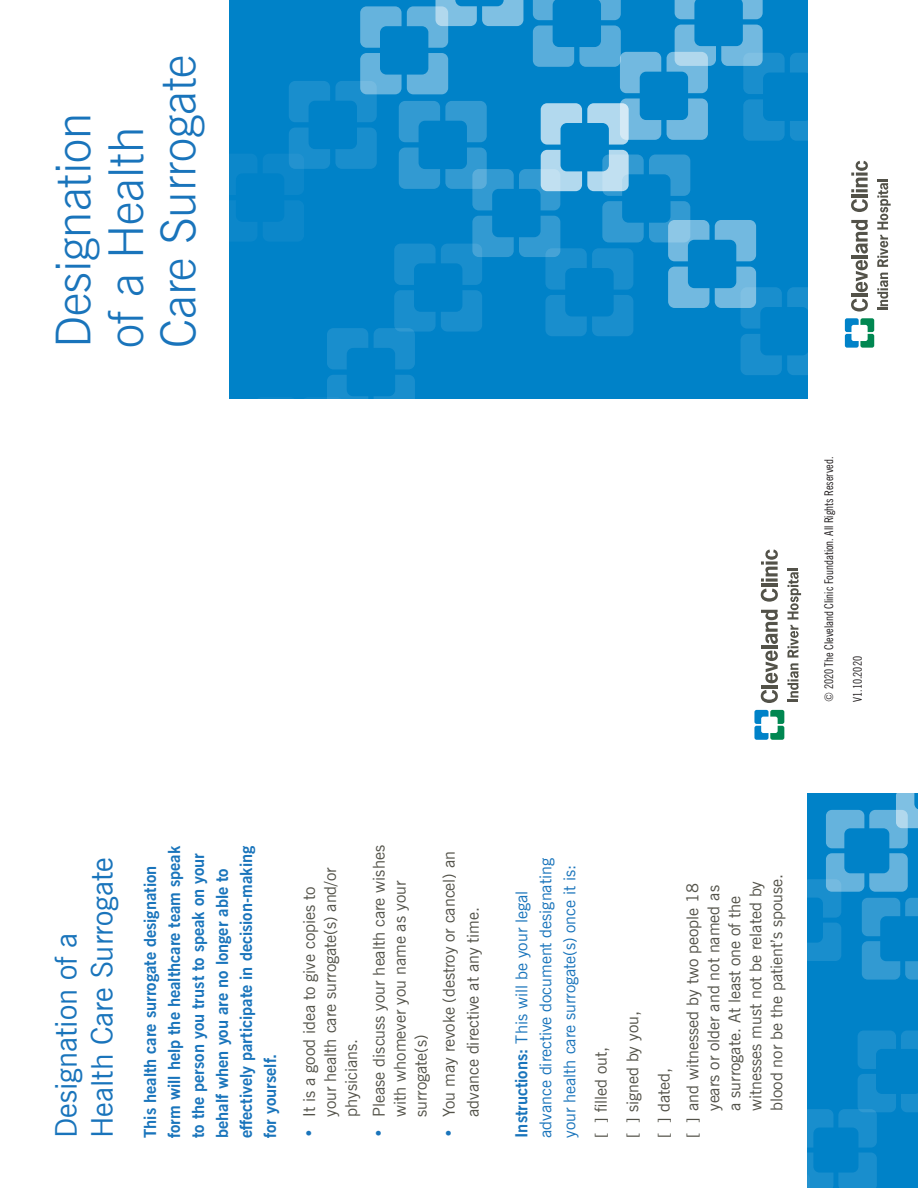
<style>
.page{position:relative;width:918px;height:1188px;background:#fff}
.page>*{position:absolute;margin:0;border:0;box-sizing:border-box;transform-origin:0 0}
.t1{font:300 48px/52.5px "News Gothic BT";color:#1974bb}
.t2{font:30px/36px "News Gothic BT";color:#1974bb}
.t3{font:16.5px/21px "News Gothic BT";color:#535249}
.t4{font:700 16.5px/24px "News Gothic BT";color:#1974bb}
.t5{font:16.5px/24px "News Gothic BT";color:#1974bb}
.t6{font:condensed 12px "News Gothic BT";color:#231f20}
.s1{color:#1974bb}
.s2{font-weight:700}
</style>
<div class="page">
<svg style="left:229px;top:0;width:579px;height:398px;background:#148bcc"></svg>
<div style="left:808px;top:794px;width:110px;height:394px;background:#0082c8"></div>
<svg style="left:808px;top:1031px;width:110px;height:157px"></svg>
<svg style="left:808px;top:794px;width:110px;height:186px"></svg>
<svg style="left:851px;top:299px;width:17px;height:13px"></svg>
<hr style="left:851px;top:294px;width:17px;height:3px;background:#535249">
<svg style="left:856px;top:260px;width:12px;height:32px"></svg>
<hr style="left:851px;top:255px;width:17px;height:3px;background:#535249">
<svg style="left:851px;top:220px;width:17px;height:34px"></svg>
<svg style="left:851px;top:199px;width:17px;height:13px"></svg>
<hr style="left:851px;top:194px;width:17px;height:3px;background:#535249">
<svg style="left:851px;top:161px;width:17px;height:31px"></svg>
<svg style="left:845px;top:318px;width:29px;height:30px"></svg>
<svg style="left:877px;top:273px;width:11px;height:37px"></svg>
<svg style="left:877px;top:180px;width:14px;height:87px"></svg>
<svg style="left:761px;top:690px;width:17px;height:13px"></svg>
<hr style="left:761px;top:685px;width:17px;height:3px;background:#535249">
<svg style="left:765px;top:650px;width:13px;height:33px"></svg>
<hr style="left:761px;top:646px;width:17px;height:3px;background:#535249">
<svg style="left:761px;top:610px;width:17px;height:34px"></svg>
<svg style="left:761px;top:589px;width:17px;height:13px"></svg>
<hr style="left:761px;top:584px;width:17px;height:3px;background:#535249">
<svg style="left:761px;top:549px;width:17px;height:33px"></svg>
<svg style="left:754px;top:710px;width:30px;height:30px"></svg>
<svg style="left:788px;top:569px;width:13px;height:132px"></svg>
<p class="t1" style="left:47px;top:348px;width:295px;rotate:-90deg">Designation<br>of a Health<br>Care Surrogate</p>
<p class="t6" style="left:822px;top:702px;width:247px;rotate:-90deg">© 2020 The Cleveland Clinic Foundation. All Rights Reserved.</p>
<p class="t6" style="left:850px;top:702px;width:47px;rotate:-90deg">V1.10.2020</p>
<p class="t2" style="left:48px;top:1138px;width:282px;rotate:-90deg">Designation of a<br>Health Care Surrogate</p>
<p class="t4" style="left:138px;top:1138px;width:294px;rotate:-90deg">This health care surrogate designation form will help the healthcare team speak to the person you trust to speak on your behalf when you are no longer able to effectively participate in decision-making for yourself.</p>
<p class="t3" style="left:299px;top:1117px;width:251px;text-indent:-21px;rotate:-90deg"><span class="s1">•</span> It is a good idea to give copies to your health care surrogate(s) and/or physicians.</p>
<p class="t3" style="left:369px;top:1117px;width:273px;text-indent:-21px;rotate:-90deg"><span class="s1">•</span> Please discuss your health care wishes with whomever you name as your surrogate(s)</p>
<p class="t3" style="left:437px;top:1117px;width:267px;line-height:24px;text-indent:-21px;rotate:-90deg"><span class="s1">•</span> You may revoke (destroy or cancel) an advance directive at any time.</p>
<p class="t5" style="left:510px;top:1138px;width:281px;rotate:-90deg"><span class="s2">Instructions:</span> This will be your legal advance directive document designating your health care surrogate(s) once it is:</p>
<p class="t3" style="left:591px;top:1138px;width:93px;rotate:-90deg">[ ] filled out,</p>
<p class="t3" style="left:622px;top:1138px;width:128px;rotate:-90deg">[ ] signed by you,</p>
<p class="t3" style="left:654px;top:1138px;width:71px;rotate:-90deg">[ ] dated,</p>
<p class="t3" style="left:682px;top:1111px;width:239px;text-indent:-27px;rotate:-90deg">[ ] and witnessed by two people 18 years or older and not named as a surrogate. At least one of the witnesses must not be related by blood nor be the patient’s spouse.</p>
</div>
